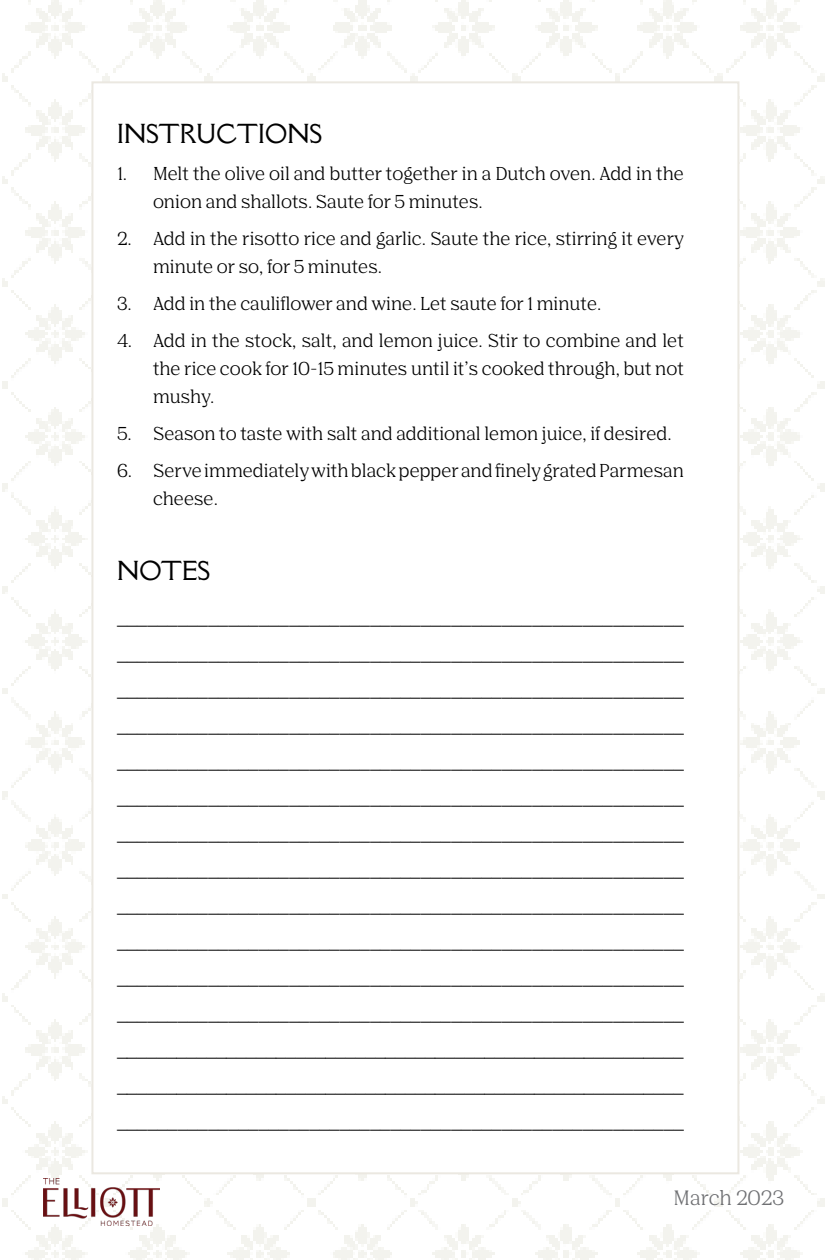
<style>
.page{position:relative;width:828px;height:1260px;background:#fff}
.page>*{position:absolute;margin:0;border:0;box-sizing:border-box;transform-origin:0 0}
.t1{font:24px "Della Respira";color:#000}
.t2{font:20px "Nib Pro";color:#6f7073}
.Bullet_List{font:18px/36px "Proxima Nova";color:#000;text-align:justify}
.t3{font:18px/28px "Nib Pro";color:#000}
</style>
<div class="page">
<div style="left:91px;top:81px;width:648px;height:1093px;background:#fff;border:2px solid #ebe8e1"></div>
<img style="left:43px;top:1178px;width:117px;height:48px">
<p class="t1" style="left:117px;top:117px;width:207px">INSTRUCTIONS</p>
<p class="t3" style="left:153px;top:159px;width:532px;text-indent:-36px">1. Melt the olive oil and butter together in a Dutch oven. Add in the onion and shallots. Saute for 5 minutes.</p>
<p class="t3" style="left:153px;top:224px;width:533px;text-indent:-36px">2. Add in the risotto rice and garlic. Saute the rice, stirring it every minute or so, for 5 minutes.</p>
<p class="t3" style="left:117px;top:289px;width:486px">3. Add in the cauliflower and wine. Let saute for 1 minute.</p>
<p class="t3" style="left:153px;top:326px;width:532px;text-align:justify;text-indent:-36px">4. Add in the stock, salt, and lemon juice. Stir to combine and let the rice cook for 10-15 minutes until it’s cooked through, but not mushy.</p>
<p class="t3" style="left:117px;top:419px;width:556px">5. Season to taste with salt and additional lemon juice, if desired.</p>
<p class="t3" style="left:153px;top:456px;width:532px;text-indent:-36px">6. Serve immediately with black pepper and finely grated Parmesan cheese.</p>
<p class="t1" style="left:117px;top:554px;width:94px">NOTES</p>
<p class="Bullet_List" style="left:117px;top:601px;width:569px">________________________________________________________ ________________________________________________________ ________________________________________________________ ________________________________________________________ ________________________________________________________ ________________________________________________________ ________________________________________________________ ________________________________________________________ ________________________________________________________ ________________________________________________________ ________________________________________________________ ________________________________________________________ _________________________________________________________ _________________________________________________________ ________________________________________________________</p>
<p class="t2" style="left:674px;top:1184px;width:112px">March 2023</p>
</div>
